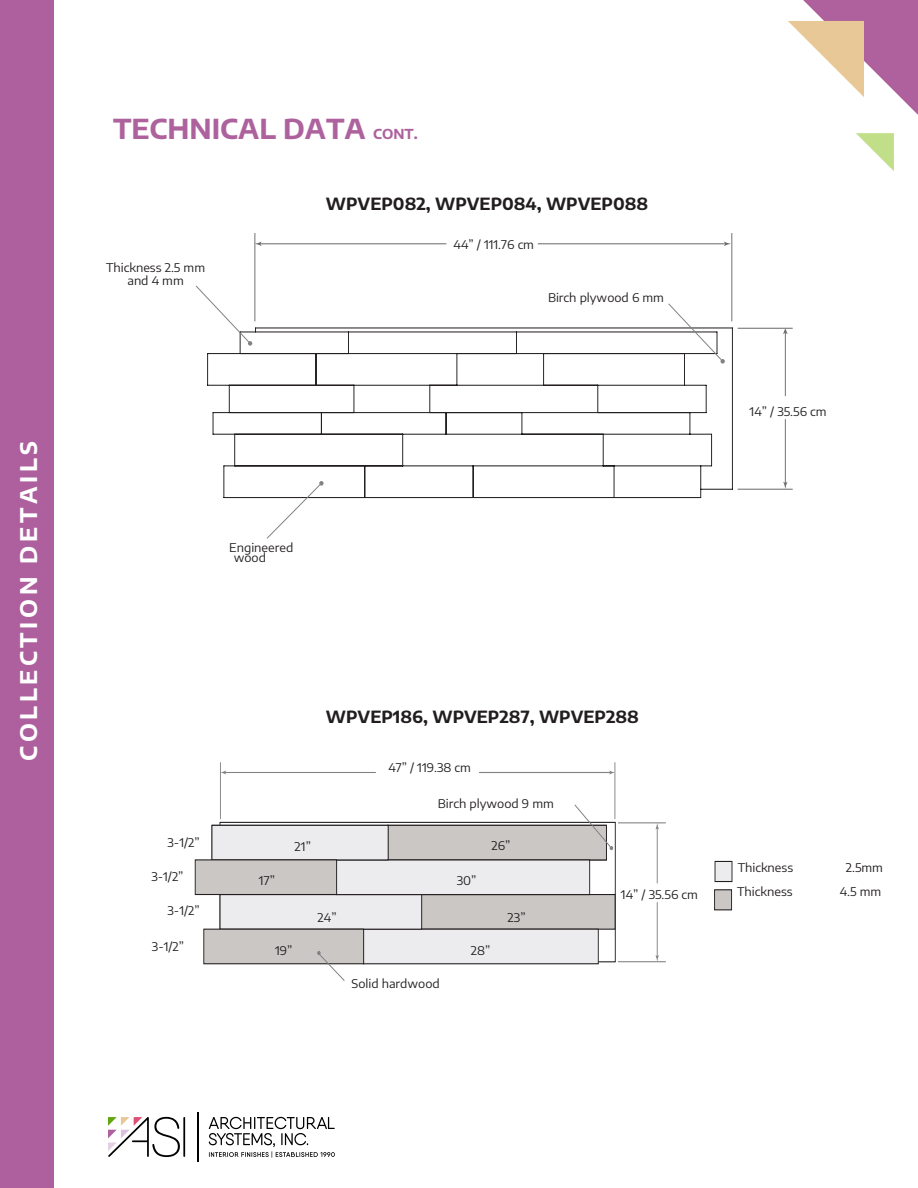
<style>
.page{position:relative;width:918px;height:1188px;background:#fff}
.page>*{position:absolute;margin:0;border:0;box-sizing:border-box;transform-origin:0 0}
.t1{font:700 27px "Encode Sans Semi Expanded";color:#ae629d}
.t2{font:700 22.5px "Encode Sans Semi Expanded";letter-spacing:.16em;color:#fff}
.t3{font:700 16.5px "Encode Sans Semi Expanded";color:#221e1f}
.t4{font:12px/13.5px "Encode Sans Semi Expanded";color:#221e1f;text-align:center}
.s1{font-size:13.5px}
</style>
<div class="page">
<hr style="left:183px;top:1117px;width:2px;height:40px;background:#000">
<svg style="left:108px;top:1117px;width:72px;height:40px"></svg>
<hr style="left:198px;top:1112px;width:1px;height:50px;background:#000">
<svg style="left:209px;top:1117px;width:126px;height:41px"></svg>
<svg style="left:788px;top:0;width:130px;height:171px"></svg>
<div style="left:0;top:0;width:54px;height:1188px;background:#ad609d"></div>
<hr style="left:785px;top:332px;width:1px;height:64px;background:#6c6d70">
<svg style="left:783px;top:329px;width:5px;height:5px"></svg>
<hr style="left:785px;top:419px;width:1px;height:65px;background:#6c6d70">
<svg style="left:783px;top:482px;width:4px;height:7px"></svg>
<hr style="left:738px;top:328px;width:55px;height:1px;background:#6c6d70">
<hr style="left:738px;top:489px;width:55px;height:1px;background:#6c6d70">
<hr style="left:701px;top:489px;width:31px;height:1px;background:#231f20">
<hr style="left:256px;top:328px;width:476px;height:1px;background:#231f20">
<hr style="left:732px;top:328px;width:1px;height:161px;background:#231f20">
<hr style="left:365px;top:497px;width:108px;height:1px;background:#231f20">
<hr style="left:235px;top:465px;width:168px;height:1px;background:#231f20">
<hr style="left:234px;top:434px;width:1px;height:32px;background:#231f20">
<hr style="left:402px;top:434px;width:1px;height:32px;background:#231f20">
<hr style="left:403px;top:465px;width:200px;height:1px;background:#231f20">
<hr style="left:403px;top:434px;width:200px;height:1px;background:#231f20">
<hr style="left:603px;top:434px;width:1px;height:32px;background:#231f20">
<hr style="left:321px;top:434px;width:82px;height:1px;background:#231f20">
<hr style="left:229px;top:412px;width:125px;height:1px;background:#231f20">
<svg style="left:229px;top:386px;width:1px;height:26px"></svg>
<hr style="left:354px;top:412px;width:76px;height:1px;background:#231f20">
<svg style="left:354px;top:386px;width:1px;height:26px"></svg>
<hr style="left:354px;top:385px;width:76px;height:1px;background:#231f20">
<hr style="left:430px;top:412px;width:92px;height:1px;background:#231f20">
<svg style="left:597px;top:386px;width:1px;height:26px"></svg>
<hr style="left:598px;top:385px;width:108px;height:1px;background:#231f20">
<hr style="left:711px;top:434px;width:1px;height:32px;background:#231f20">
<hr style="left:207px;top:354px;width:1px;height:31px;background:#231f20">
<hr style="left:208px;top:385px;width:108px;height:1px;background:#231f20">
<hr style="left:457px;top:385px;width:87px;height:1px;background:#231f20">
<hr style="left:456px;top:354px;width:1px;height:31px;background:#231f20">
<hr style="left:457px;top:353px;width:87px;height:1px;background:#231f20">
<hr style="left:543px;top:354px;width:1px;height:31px;background:#231f20">
<hr style="left:614px;top:497px;width:87px;height:1px;background:#231f20">
<hr style="left:614px;top:466px;width:1px;height:32px;background:#231f20">
<hr style="left:614px;top:465px;width:87px;height:1px;background:#231f20">
<hr style="left:700px;top:466px;width:1px;height:32px;background:#231f20">
<hr style="left:224px;top:465px;width:141px;height:1px;background:#231f20">
<hr style="left:364px;top:466px;width:1px;height:32px;background:#231f20">
<hr style="left:224px;top:497px;width:141px;height:1px;background:#231f20">
<hr style="left:223px;top:466px;width:1px;height:32px;background:#231f20">
<hr style="left:544px;top:385px;width:54px;height:1px;background:#231f20">
<hr style="left:684px;top:354px;width:1px;height:31px;background:#231f20">
<hr style="left:316px;top:385px;width:38px;height:1px;background:#231f20">
<svg style="left:429px;top:385px;width:28px;height:49px"></svg>
<hr style="left:316px;top:354px;width:1px;height:31px;background:#231f20">
<hr style="left:473px;top:497px;width:141px;height:1px;background:#231f20">
<hr style="left:473px;top:466px;width:1px;height:32px;background:#231f20">
<hr style="left:517px;top:332px;width:200px;height:1px;background:#231f20">
<hr style="left:544px;top:353px;width:173px;height:1px;background:#231f20">
<svg style="left:348px;top:333px;width:1px;height:20px"></svg>
<hr style="left:349px;top:332px;width:168px;height:1px;background:#231f20">
<svg style="left:516px;top:333px;width:1px;height:20px"></svg>
<hr style="left:349px;top:353px;width:168px;height:1px;background:#231f20">
<hr style="left:522px;top:434px;width:168px;height:1px;background:#231f20">
<svg style="left:522px;top:413px;width:1px;height:21px"></svg>
<hr style="left:522px;top:412px;width:168px;height:1px;background:#231f20">
<svg style="left:689px;top:385px;width:23px;height:50px"></svg>
<hr style="left:213px;top:412px;width:108px;height:1px;background:#231f20">
<svg style="left:321px;top:413px;width:1px;height:21px"></svg>
<hr style="left:213px;top:434px;width:108px;height:1px;background:#231f20">
<svg style="left:213px;top:413px;width:1px;height:21px"></svg>
<hr style="left:240px;top:353px;width:109px;height:1px;background:#231f20">
<hr style="left:240px;top:332px;width:109px;height:1px;background:#231f20">
<svg style="left:267px;top:481px;width:57px;height:58px"></svg>
<svg style="left:668px;top:303px;width:57px;height:61px"></svg>
<svg style="left:196px;top:285px;width:60px;height:69px"></svg>
<hr style="left:255px;top:233px;width:1px;height:88px;background:#6c6d70">
<hr style="left:732px;top:233px;width:1px;height:88px;background:#6c6d70">
<hr style="left:259px;top:244px;width:187px;height:1px;background:#6c6d70">
<svg style="left:255px;top:242px;width:7px;height:4px"></svg>
<hr style="left:538px;top:244px;width:188px;height:1px;background:#6c6d70">
<svg style="left:724px;top:242px;width:7px;height:4px"></svg>
<div style="left:421px;top:894px;width:195px;height:36px;background:#cbc7c5"></div>
<div style="left:363px;top:929px;width:236px;height:35px;background:#ececee;border:1px solid #231f20"></div>
<div style="left:220px;top:894px;width:202px;height:36px;background:#ececee;border:1px solid #231f20"></div>
<div style="left:203px;top:929px;width:161px;height:35px;background:#cbc7c5;border:1px solid #231f20"></div>
<div style="left:387px;top:825px;width:220px;height:35px;background:#cbc7c5;border:1px solid #231f20"></div>
<div style="left:336px;top:860px;width:254px;height:35px;background:#ececee;border:1px solid #231f20"></div>
<hr style="left:657px;top:827px;width:1px;height:56px;background:#808285">
<svg style="left:655px;top:824px;width:4px;height:6px"></svg>
<hr style="left:657px;top:902px;width:1px;height:55px;background:#808285">
<svg style="left:655px;top:955px;width:4px;height:6px"></svg>
<hr style="left:618px;top:823px;width:48px;height:1px;background:#808285">
<hr style="left:618px;top:961px;width:48px;height:1px;background:#808285">
<hr style="left:479px;top:772px;width:132px;height:1px;background:#808285">
<svg style="left:609px;top:770px;width:6px;height:5px"></svg>
<hr style="left:224px;top:772px;width:152px;height:1px;background:#808285">
<hr style="left:615px;top:763px;width:1px;height:56px;background:#808285">
<hr style="left:220px;top:763px;width:1px;height:56px;background:#808285">
<div style="left:212px;top:825px;width:177px;height:35px;background:#ececee;border:1px solid #231f20"></div>
<div style="left:715px;top:861px;width:17px;height:21px;background:#ececee;border:1px solid #231f20"></div>
<div style="left:714px;top:889px;width:18px;height:21px;background:#cbc7c5;border:1px solid #231f20"></div>
<svg style="left:317px;top:951px;width:28px;height:30px"></svg>
<svg style="left:574px;top:805px;width:39px;height:45px"></svg>
<div style="left:195px;top:859px;width:142px;height:36px;background:#cbc7c5;border:1px solid #231f20"></div>
<h2 class="t2" style="left:10px;top:761px;width:321px;rotate:-90deg">COLLECTION DETAILS</h2>
<h1 class="t1" style="left:113px;top:107px;width:306px">TECHNICAL DATA <span class="s1">CONT.</span></h1>
<h3 class="t3" style="left:326px;top:190px;width:324px">WPVEP082, WPVEP084, WPVEP088</h3>
<p class="t4" style="left:106px;top:260px;width:100px">Thickness 2.5 mm and 4 mm</p>
<p class="t4" style="left:234px;top:541px;width:61px;line-height:10.2px;text-align:left;text-indent:-5px">Engineered wood</p>
<p class="t4" style="left:454px;top:238px;width:82px">44” / 111.76 cm</p>
<p class="t4" style="left:548px;top:290px;width:117px">Birch plywood 6 mm</p>
<p class="t4" style="left:750px;top:404px;width:78px">14” / 35.56 cm</p>
<p class="t4" style="left:168px;top:835px;width:34px">3-1/2”</p>
<p class="t4" style="left:151px;top:870px;width:34px">3-1/2”</p>
<p class="t4" style="left:168px;top:904px;width:34px">3-1/2”</p>
<p class="t4" style="left:152px;top:939px;width:34px">3-1/2”</p>
<h3 class="t3" style="left:326px;top:704px;width:314px">WPVEP186, WPVEP287, WPVEP288</h3>
<p class="t4" style="left:388px;top:761px;width:84px">47” / 119.38 cm</p>
<p class="t4" style="left:438px;top:796px;width:117px">Birch plywood 9 mm</p>
<p class="t4" style="left:259px;top:873px;width:17px">17”</p>
<p class="t4" style="left:295px;top:839px;width:18px">21”</p>
<p class="t4" style="left:491px;top:838px;width:20px">26”</p>
<p class="t4" style="left:318px;top:910px;width:21px">24”</p>
<p class="t4" style="left:457px;top:873px;width:21px">30”</p>
<p class="t4" style="left:508px;top:910px;width:19px">23”</p>
<p class="t4" style="left:275px;top:943px;width:19px">19”</p>
<p class="t4" style="left:352px;top:976px;width:90px">Solid hardwood</p>
<p class="t4" style="left:471px;top:943px;width:21px">28”</p>
<p class="t4" style="left:621px;top:887px;width:78px">14” / 35.56 cm</p>
<p class="t4" style="left:738px;top:860px;width:57px">Thickness</p>
<p class="t4" style="left:846px;top:860px;width:39px">2.5mm</p>
<p class="t4" style="left:737px;top:884px;width:57px">Thickness</p>
<p class="t4" style="left:840px;top:884px;width:43px">4.5 mm</p>
</div>
